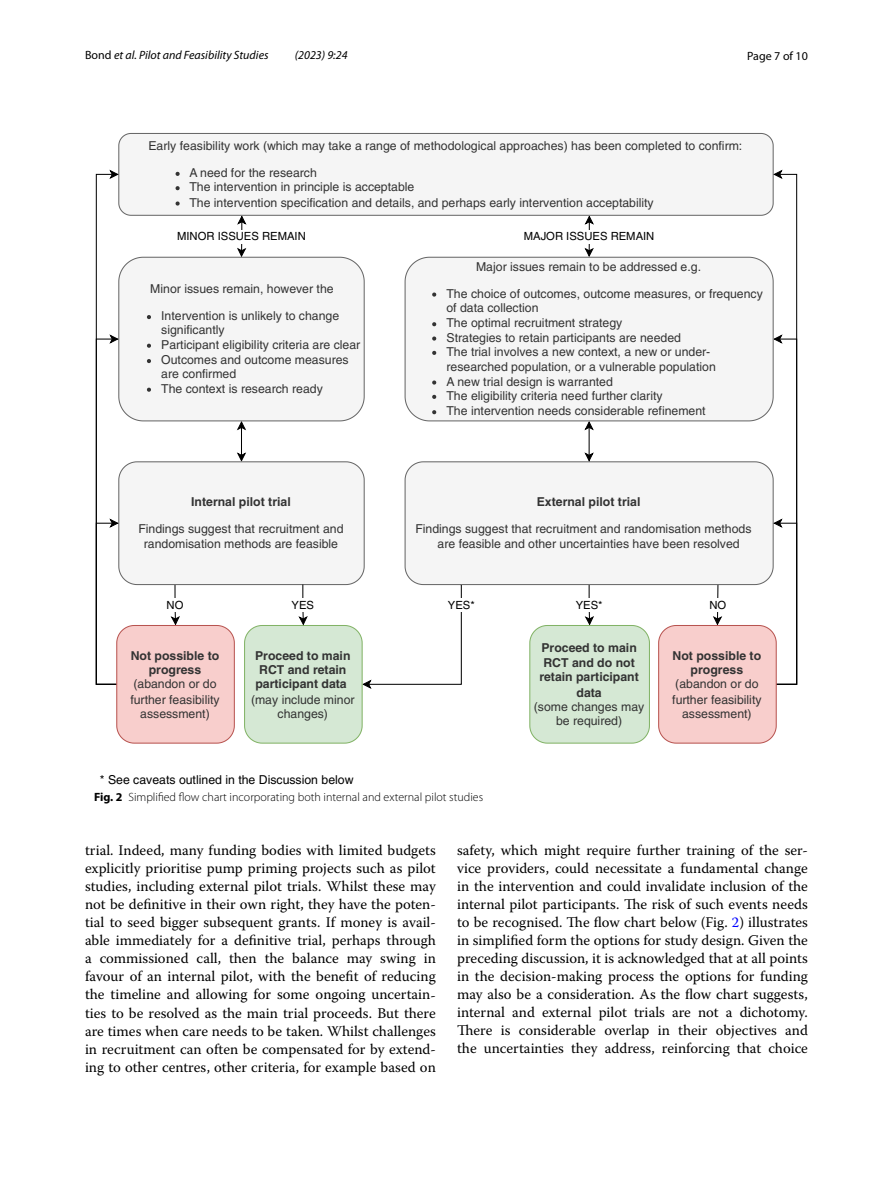
<style>
.page{position:relative;width:893px;height:1187px;background:#fff}
.page>*{position:absolute;margin:0;border:0;box-sizing:border-box;transform-origin:0 0}
.t1{font:14.7px/18px "Warnock Pro";color:#000;text-align:justify}
.t2{font:12.3px/14.7px "Helvetica";color:#333}
.t3{font:700 12.3px/14.2px "Helvetica";color:#333;text-align:center}
.t4{font:12.3px "Helvetica";color:#000}
.t5{font:300 12px "Myriad Pro";color:#000}
.t6{font:italic 12px "Myriad Pro";color:#000}
.t7{font:12px "Myriad Pro";color:#000}
.t8{font:11.25px "Helvetica";color:#000}
.s1{font-style:normal}
.s2{font-weight:700}
.s3{color:#00f}
</style>
<div class="page">
<svg style="left:584px;top:216px;width:10px;height:40px"></svg>
<div style="left:524px;top:230px;width:130px;height:13px;background:#fff"></div>
<div style="left:118px;top:133px;width:656px;height:83px;background:#f5f5f5"></div>
<div style="left:462px;top:461px;width:196px;height:124px;background:#f5f5f5"></div>
<svg style="left:529px;top:583px;width:121px;height:161px"></svg>
<svg style="left:658px;top:168px;width:139px;height:576px"></svg>
<svg style="left:583px;top:422px;width:12px;height:40px"></svg>
<div style="left:462px;top:256px;width:312px;height:166px;background:#f5f5f5"></div>
<svg style="left:96px;top:168px;width:366px;height:576px"></svg>
<div style="left:292px;top:598px;width:23px;height:13px;background:#fff"></div>
<p class="t6" style="left:85px;top:48px;width:185px"><span class="s1">Bond</span> et al. Pilot and Feasibility Studies</p>
<p class="t6" style="left:295px;top:48px;width:54px">(2023) 9:24</p>
<p class="t7" style="left:747px;top:48px;width:62px">Page 7 of 10</p>
<p class="t2" style="left:189px;top:133px;width:554px;line-height:26.5px;text-indent:-41px">Early feasibility work (which may take a range of methodological approaches) has been completed to confirm:<br>A need for the research</p>
<p class="t2" style="left:189px;top:179px;width:466px;line-height:15.3px">The intervention in principle is acceptable<br>The intervention specification and details, and perhaps early intervention acceptability</p>
<p class="t8" style="left:177px;top:230px;width:130px">MINOR ISSUES REMAIN</p>
<p class="t8" style="left:524px;top:230px;width:132px">MAJOR ISSUES REMAIN</p>
<p class="t2" style="left:150px;top:281px;width:185px">Minor issues remain, however the</p>
<p class="t2" style="left:161px;top:308px;width:201px">Intervention is unlikely to change significantly<br>Participant eligibility criteria are clear<br>Outcomes and outcome measures are confirmed<br>The context is research ready</p>
<p class="t3" style="left:191px;top:494px;width:101px">Internal pilot trial</p>
<p class="t2" style="left:138px;top:521px;width:207px;line-height:15.3px;text-align:center">Findings suggest that recruitment and randomisation methods are feasible</p>
<p class="t8" style="left:167px;top:598px;width:18px">NO</p>
<p class="t3" style="left:131px;top:648px;width:90px">Not possible to progress</p>
<p class="t2" style="left:130px;top:676px;width:91px;text-align:center">(abandon or do further feasibility assessment)</p>
<p class="t8" style="left:292px;top:598px;width:24px">YES</p>
<p class="t3" style="left:255px;top:648px;width:97px">Proceed to main<br>RCT and retain participant data</p>
<p class="t2" style="left:251px;top:692px;width:105px;line-height:14.2px;text-align:center">(may include minor changes)</p>
<p class="t4" style="left:100px;top:772px;width:255px">* See caveats outlined in the Discussion below</p>
<p class="t2" style="left:446px;top:253px;width:318px;line-height:26.5px;text-indent:30px">Major issues remain to be addressed e.g.<br>The choice of outcomes, outcome measures, or frequency</p>
<p class="t2" style="left:446px;top:300px;width:271px">of data collection<br>The optimal recruitment strategy<br>Strategies to retain participants are needed<br>The trial involves a new context, a new or under&shy;researched population, or a vulnerable population A new trial design is warranted<br>The eligibility criteria need further clarity<br>The intervention needs considerable refinement</p>
<p class="t3" style="left:537px;top:494px;width:105px">External pilot trial</p>
<p class="t2" style="left:437px;top:521px;width:316px;line-height:15.3px;text-indent:-22px">Findings suggest that recruitment and randomisation methods are feasible and other uncertainties have been resolved</p>
<p class="t8" style="left:448px;top:598px;width:28px">YES*</p>
<p class="t8" style="left:576px;top:598px;width:28px">YES*</p>
<p class="t8" style="left:709px;top:598px;width:18px">NO</p>
<p class="t3" style="left:539px;top:639px;width:101px;line-height:15px">Proceed to main<br>RCT and do not retain participant data</p>
<p class="t2" style="left:534px;top:699px;width:112px;line-height:14.2px;text-align:center">(some changes may be required)</p>
<p class="t3" style="left:673px;top:648px;width:90px">Not possible to progress</p>
<p class="t2" style="left:672px;top:676px;width:91px;text-align:center">(abandon or do further feasibility assessment)</p>
<p class="t5" style="left:94px;top:790px;width:391px"><span class="s2">Fig. 2</span> Simplified flow chart incorporating both internal and external pilot studies</p>
<p class="t1" style="left:85px;top:841px;width:352px">trial. Indeed, many funding bodies with limited budgets explicitly prioritise pump priming projects such as pilot studies, including external pilot trials. Whilst these may not be definitive in their own right, they have the poten&shy;tial to seed bigger subsequent grants. If money is avail&shy;able immediately for a definitive trial, perhaps through a commissioned call, then the balance may swing in favour of an internal pilot, with the benefit of reducing the timeline and allowing for some ongoing uncertain&shy;ties to be resolved as the main trial proceeds. But there are times when care needs to be taken. Whilst challenges in recruitment can often be compensated for by extend&shy;ing to other centres, other criteria, for example based on</p>
<p class="t1" style="left:457px;top:841px;width:352px">safety, which might require further training of the ser&shy;vice providers, could necessitate a fundamental change in the intervention and could invalidate inclusion of the internal pilot participants. The risk of such events needs to be recognised. The flow chart below (Fig. <span class="s3">2</span>) illustrates in simplified form the options for study design. Given the preceding discussion, it is acknowledged that at all points in the decision-making process the options for funding may also be a consideration. As the flow chart suggests, internal and external pilot trials are not a dichotomy.<br>There is considerable overlap in their objectives and the uncertainties they address, reinforcing that choice</p>
</div>
